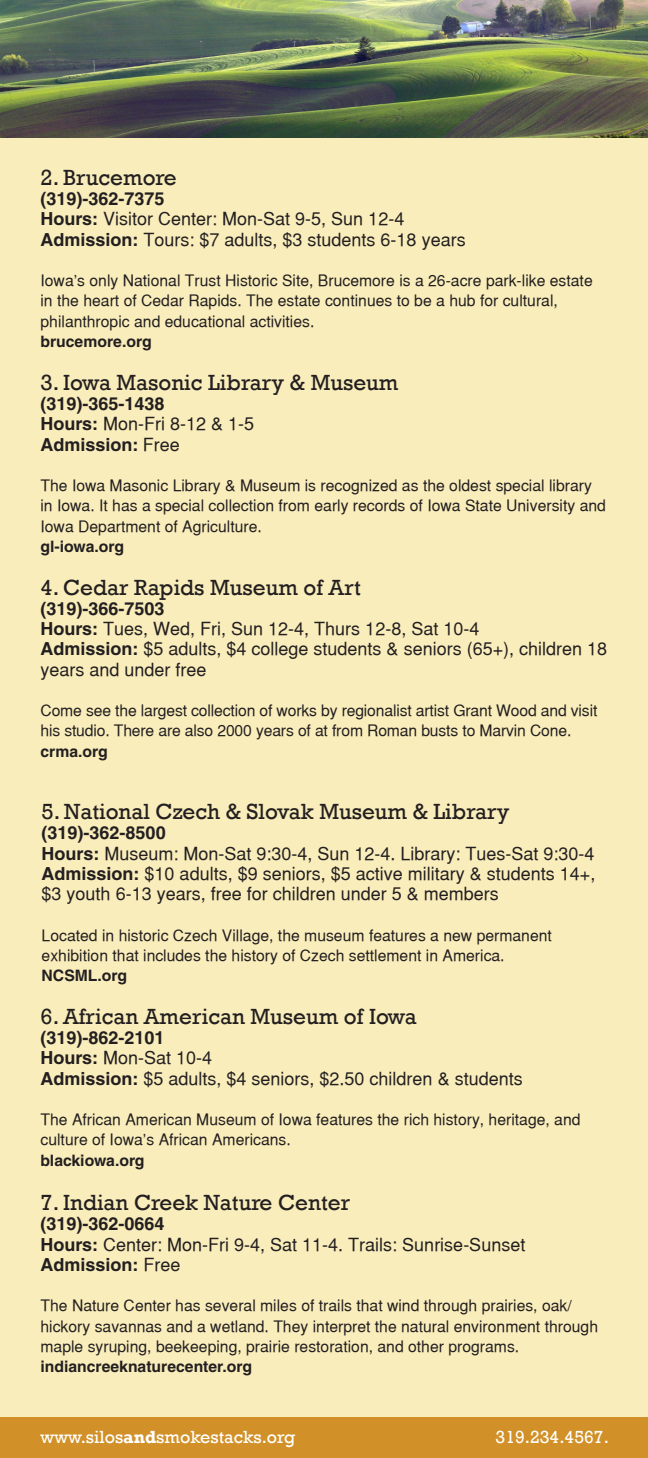
<style>
.page{position:relative;width:648px;height:1458px;background:#fff}
.page>*{position:absolute;margin:0;border:0;box-sizing:border-box;transform-origin:0 0}
.t1{font:22.5px "Rockwell";color:#231f20}
.t2{font:18px/20.2px "Helvetica";color:#231f20}
.t3{font:700 18px "Helvetica";color:#231f20}
.t4{font:18px "Rockwell";color:#fff}
.t5{font:15.75px/20.2px "Helvetica";color:#231f20}
.t6{font:700 15.75px "Helvetica";color:#231f20}
.s1{font-weight:700}
.s2{font-weight:400}
</style>
<div class="page">
<div style="left:0;top:2px;width:648px;height:1456px;background:#f9edbb"></div>
<div style="left:0;top:1418px;width:648px;height:40px;background:#d19128"></div>
<img style="left:0;top:0;width:648px;height:138px">
<p class="t1" style="left:40px;top:164px;width:138px">2. Brucemore</p>
<p class="t3" style="left:40px;top:188px;width:126px">(319)-362-7375</p>
<p class="t2" style="left:40px;top:209px;width:365px"><span class="s1">Hours:</span> Visitor Center: Mon-Sat 9-5, Sun 12-4</p>
<p class="t2" style="left:40px;top:229px;width:427px"><span class="s1">Admission:</span> Tours: $7 adults, $3 students 6-18 years</p>
<p class="t5" style="left:40px;top:270px;width:554px">Iowa’s only National Trust Historic Site, Brucemore is a 26-acre park-like estate in the heart of Cedar Rapids. The estate continues to be a hub for cultural, philanthropic and educational activities.</p>
<p class="t6" style="left:40px;top:332px;width:113px">brucemore.org</p>
<p class="t1" style="left:40px;top:369px;width:359px">3. Iowa Masonic Library &amp; Museum</p>
<p class="t3" style="left:40px;top:393px;width:126px">(319)-365-1438</p>
<p class="t2" style="left:40px;top:414px;width:215px"><span class="s1">Hours:</span> Mon-Fri 8-12 &amp; 1-5</p>
<p class="t3" style="left:40px;top:433px;width:141px">Admission: <span class="s2">Free</span></p>
<p class="t5" style="left:40px;top:475px;width:567px">The Iowa Masonic Library &amp; Museum is recognized as the oldest special library in Iowa. It has a special collection from early records of Iowa State University and<br>Iowa Department of Agriculture.</p>
<p class="t6" style="left:40px;top:537px;width:85px">gl-iowa.org</p>
<p class="t1" style="left:40px;top:574px;width:322px">4. Cedar Rapids Museum of Art</p>
<p class="t3" style="left:40px;top:598px;width:126px">(319)-366-7503</p>
<p class="t2" style="left:40px;top:619px;width:440px"><span class="s1">Hours:</span> Tues, Wed, Fri, Sun 12-4, Thurs 12-8, Sat 10-4</p>
<p class="t2" style="left:40px;top:639px;width:568px"><span class="s1">Admission:</span> $5 adults, $4 college students &amp; seniors (65+), children 18 years and under free</p>
<p class="t5" style="left:40px;top:700px;width:558px">Come see the largest collection of works by regionalist artist Grant Wood and visit his studio. There are also 2000 years of at from Roman busts to Marvin Cone.</p>
<p class="t6" style="left:40px;top:742px;width:69px">crma.org</p>
<p class="t1" style="left:42px;top:799px;width:469px">5. National Czech &amp; Slovak Museum &amp; Library</p>
<p class="t3" style="left:42px;top:822px;width:126px">(319)-362-8500</p>
<p class="t2" style="left:42px;top:843px;width:554px"><span class="s1">Hours:</span> Museum: Mon-Sat 9:30-4, Sun 12-4. Library: Tues-Sat 9:30-4</p>
<p class="t2" style="left:42px;top:863px;width:555px"><span class="s1">Admission:</span> $10 adults, $9 seniors, $5 active military &amp; students 14+, $3 youth 6-13 years, free for children under 5 &amp; members</p>
<p class="t5" style="left:42px;top:925px;width:512px">Located in historic Czech Village, the museum features a new permanent exhibition that includes the history of Czech settlement in America.</p>
<p class="t6" style="left:42px;top:966px;width:87px">NCSML.org</p>
<p class="t1" style="left:40px;top:1003px;width:378px">6. African American Museum of Iowa</p>
<p class="t3" style="left:40px;top:1027px;width:126px">(319)-862-2101</p>
<p class="t2" style="left:40px;top:1048px;width:173px"><span class="s1">Hours:</span> Mon-Sat 10-4</p>
<p class="t2" style="left:40px;top:1068px;width:484px"><span class="s1">Admission:</span> $5 adults, $4 seniors, $2.50 children &amp; students</p>
<p class="t5" style="left:40px;top:1109px;width:542px">The African American Museum of Iowa features the rich history, heritage, and culture of Iowa’s African Americans.</p>
<p class="t6" style="left:40px;top:1150px;width:106px">blackiowa.org</p>
<p class="t1" style="left:40px;top:1189px;width:311px">7. Indian Creek Nature Center</p>
<p class="t3" style="left:40px;top:1213px;width:126px">(319)-362-0664</p>
<p class="t2" style="left:40px;top:1234px;width:486px"><span class="s1">Hours:</span> Center: Mon-Fri 9-4, Sat 11-4. Trails: Sunrise-Sunset</p>
<p class="t3" style="left:40px;top:1253px;width:142px">Admission: <span class="s2">Free</span></p>
<p class="t5" style="left:40px;top:1295px;width:559px">The Nature Center has several miles of trails that wind through prairies, oak/ hickory savannas and a wetland. They interpret the natural environment through maple syruping, beekeeping, prairie restoration, and other programs.</p>
<p class="t6" style="left:40px;top:1357px;width:213px">indiancreeknaturecenter.org</p>
<p class="t4" style="left:40px;top:1427px;width:256px">www.silos<span class="s1">and</span>smokestacks.org</p>
<p class="t4" style="left:496px;top:1427px;width:115px">319.234.4567.</p>
</div>
